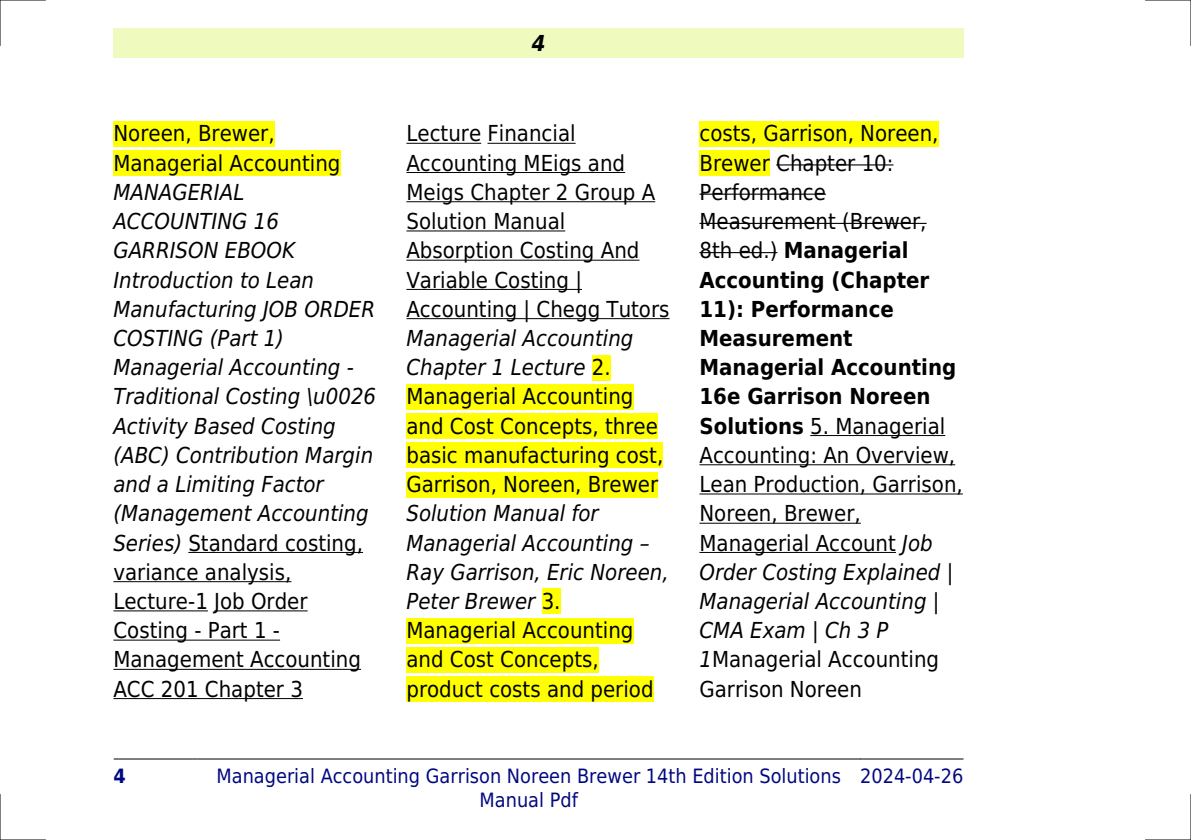
<style>
.page{position:relative;width:1191px;height:840px;background:#fff}
.page>*{position:absolute;margin:0;border:0;box-sizing:border-box;transform-origin:0 0}
.t1{font:22px/29.2px "DejaVu Sans Condensed";color:#000}
.t2{font:italic 22px/29.2px "DejaVu Sans Condensed";color:#000}
.t3{font:italic 700 22px "DejaVu Sans Condensed";color:#000}
.t4{font:19.8px/23.6px "DejaVu Sans Condensed";color:#000880;text-align:center}
.t5{font:700 19.8px "DejaVu Sans Condensed";color:#000880}
.s1{font-style:normal}
.s2{font-style:italic}
.s3{font-weight:700}
</style>
<div class="page">
<div style="left:113px;top:28px;width:851px;height:30px;background:#effbbe"></div>
<hr style="left:114px;top:758px;width:83px;height:1px;background:#000">
<hr style="left:198px;top:758px;width:662px;height:1px;background:#000">
<hr style="left:860px;top:758px;width:103px;height:1px;background:#000">
<div style="left:113px;top:121px;width:162px;height:25px;background:#ff0"></div>
<div style="left:113px;top:150px;width:227px;height:26px;background:#ff0"></div>
<hr style="left:188px;top:551px;width:175px;height:1px;background:#000">
<hr style="left:113px;top:581px;width:178px;height:1px;background:#000">
<hr style="left:113px;top:610px;width:95px;height:1px;background:#000">
<hr style="left:214px;top:610px;width:94px;height:1px;background:#000">
<hr style="left:113px;top:639px;width:167px;height:1px;background:#000">
<hr style="left:113px;top:668px;width:248px;height:1px;background:#000">
<hr style="left:113px;top:697px;width:190px;height:1px;background:#000">
<hr style="left:406px;top:143px;width:75px;height:1px;background:#000">
<hr style="left:487px;top:143px;width:88px;height:1px;background:#000">
<hr style="left:406px;top:172px;width:219px;height:1px;background:#000">
<hr style="left:406px;top:201px;width:249px;height:1px;background:#000">
<hr style="left:406px;top:230px;width:159px;height:1px;background:#000">
<hr style="left:406px;top:259px;width:233px;height:1px;background:#000">
<hr style="left:406px;top:289px;width:176px;height:1px;background:#000">
<hr style="left:406px;top:318px;width:263px;height:1px;background:#000">
<div style="left:592px;top:354px;width:19px;height:26px;background:#ff0"></div>
<div style="left:406px;top:384px;width:227px;height:25px;background:#ff0"></div>
<div style="left:406px;top:413px;width:252px;height:25px;background:#ff0"></div>
<div style="left:406px;top:442px;width:257px;height:26px;background:#ff0"></div>
<div style="left:406px;top:471px;width:252px;height:26px;background:#ff0"></div>
<div style="left:542px;top:588px;width:18px;height:26px;background:#ff0"></div>
<div style="left:406px;top:617px;width:227px;height:26px;background:#ff0"></div>
<div style="left:406px;top:646px;width:193px;height:26px;background:#ff0"></div>
<div style="left:406px;top:676px;width:247px;height:25px;background:#ff0"></div>
<div style="left:699px;top:121px;width:239px;height:25px;background:#ff0"></div>
<div style="left:699px;top:150px;width:71px;height:26px;background:#ff0"></div>
<hr style="left:776px;top:164px;width:117px;height:1px;background:#000">
<hr style="left:699px;top:193px;width:127px;height:2px;background:#000">
<hr style="left:699px;top:223px;width:227px;height:1px;background:#000">
<hr style="left:699px;top:252px;width:78px;height:1px;background:#000">
<hr style="left:810px;top:435px;width:135px;height:1px;background:#000">
<hr style="left:699px;top:464px;width:256px;height:1px;background:#000">
<hr style="left:699px;top:493px;width:264px;height:1px;background:#000">
<hr style="left:699px;top:522px;width:161px;height:1px;background:#000">
<hr style="left:699px;top:551px;width:197px;height:1px;background:#000">
<hr style="left:0;top:0;width:45px;height:1px;background:#000">
<hr style="left:1145px;top:0;width:46px;height:1px;background:#000">
<hr style="left:0;top:839px;width:45px;height:1px;background:#000">
<hr style="left:1145px;top:839px;width:46px;height:1px;background:#000">
<hr style="left:0;top:0;width:1px;height:45px;background:#000">
<hr style="left:0;top:794px;width:1px;height:45px;background:#000">
<hr style="left:1190px;top:0;width:1px;height:45px;background:#000">
<hr style="left:1190px;top:794px;width:1px;height:45px;background:#000">
<p class="t1" style="left:113px;top:119px;width:229px">Noreen, Brewer,<br>Managerial Accounting</p>
<p class="t2" style="left:113px;top:177px;width:264px">MANAGERIAL<br>ACCOUNTING 16<br>GARRISON EBOOK<br>Introduction to Lean<br>Manufacturing JOB ORDER<br>COSTING (Part 1)<br>Managerial Accounting -<br>Traditional Costing \u0026<br>Activity Based Costing (ABC) Contribution Margin and a Limiting Factor (Management Accounting<br>Series) <span class="s1">Standard costing, variance analysis,<br>Lecture-1 Job Order<br>Costing - Part 1 -<br>Management Accounting<br>ACC 201 Chapter 3</span></p>
<p class="t3" style="left:532px;top:30px;width:15px">4</p>
<p class="t1" style="left:406px;top:119px;width:265px">Lecture Financial<br>Accounting MEigs and<br>Meigs Chapter 2 Group A<br>Solution Manual<br>Absorption Costing And<br>Variable Costing |<br>Accounting | Chegg Tutors</p>
<p class="t1" style="left:406px;top:323px;width:258px"><span class="s2">Managerial Accounting<br>Chapter 1 Lecture</span> 2.<br>Managerial Accounting and Cost Concepts, three basic manufacturing cost,<br>Garrison, Noreen, Brewer</p>
<p class="t2" style="left:406px;top:499px;width:264px">Solution Manual for<br>Managerial Accounting<br>Ray Garrison, Eric Noreen,<br>Peter Brewer <span class="s1">3.<br>Managerial Accounting and Cost Concepts, product costs and period</span></p>
<p class="t1" style="left:699px;top:119px;width:265px">costs, Garrison, Noreen,<br>Brewer Chapter 10:<br>Performance<br>Measurement (Brewer,<br>8th ed.) <span class="s3">Managerial<br>Accounting (Chapter<br>11): Performance<br>Measurement<br>Managerial Accounting<br>16e Garrison Noreen<br>Solutions</span> 5. Managerial<br>Accounting: An Overview,<br>Lean Production, Garrison,<br>Noreen, Brewer,<br>Managerial Account <span class="s2">Job<br>Order Costing Explained |<br>Managerial Accounting |<br>CMA Exam | Ch 3 P<br>1</span>Managerial Accounting<br>Garrison Noreen</p>
<p class="t5" style="left:113px;top:764px;width:14px">4</p>
<p class="t4" style="left:216px;top:763px;width:626px">Managerial Accounting Garrison Noreen Brewer 14th Edition Solutions<br>Manual Pdf</p>
<p class="t4" style="left:860px;top:763px;width:105px">2024-04-26</p>
</div>
